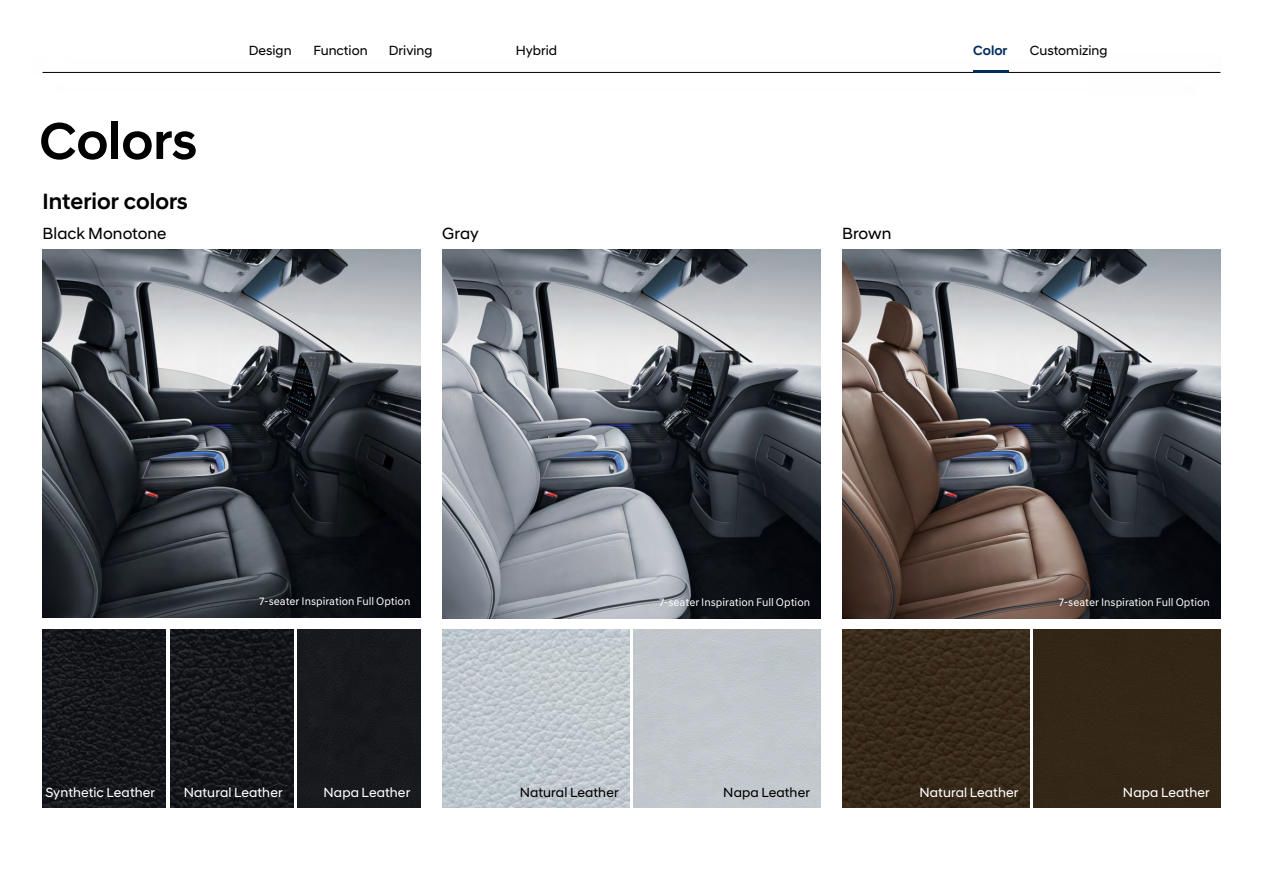
<style>
.page{position:relative;width:1263px;height:893px;background:#fff}
.page>*{position:absolute;margin:0;border:0;box-sizing:border-box;transform-origin:0 0}
.t1{font:52.5px "Hyundai Sans Head KROTF Medium";color:#000}
.t2{font:22.5px "Hyundai Sans Head KROTF Medium";color:#000}
.t3{font:16.5px "Hyundai Sans Head KROTF Regular";letter-spacing:.005em;color:#000}
.t4{font:13.5px "Hyundai Sans Head KROTF Regular";letter-spacing:.01em;color:#fff}
.t5{font:13.5px "Hyundai Sans Head KROTF Regular";color:#000}
.t6{font:13.5px "Hyundai Sans Head KROTF Medium";color:#002b5e}
.t7{font:11.25px "Hyundai Sans Text KROTF Regular";color:#fff}
</style>
<div class="page">
<img style="left:43px;top:629px;width:123px;height:179px">
<img style="left:170px;top:629px;width:123px;height:179px">
<div style="left:298px;top:629px;width:123px;height:179px;background:#17191d"></div>
<img style="left:442px;top:250px;width:379px;height:368px">
<img style="left:442px;top:629px;width:187px;height:179px">
<div style="left:634px;top:629px;width:187px;height:179px;background:#c1c7cc"></div>
<img style="left:842px;top:629px;width:187px;height:179px">
<div style="left:1033px;top:629px;width:187px;height:179px;background:#342617"></div>
<img style="left:842px;top:250px;width:378px;height:368px">
<img style="left:43px;top:250px;width:378px;height:368px">
<hr style="left:43px;top:72px;width:1177px;height:1px;background:#000">
<hr style="left:973px;top:70px;width:35px;height:3px;background:#002b5e">
<h1 class="t1" style="left:39px;top:110px;width:159px">Colors</h1>
<h2 class="t2" style="left:43px;top:187px;width:147px">Interior colors</h2>
<p class="t5" style="left:249px;top:43px;width:44px">Design</p>
<p class="t5" style="left:313px;top:43px;width:56px">Function</p>
<p class="t5" style="left:389px;top:43px;width:45px">Driving</p>
<p class="t5" style="left:516px;top:43px;width:43px">Hybrid</p>
<p class="t6" style="left:973px;top:43px;width:36px">Color</p>
<p class="t5" style="left:1030px;top:43px;width:79px">Customizing</p>
<h3 class="t3" style="left:43px;top:224px;width:125px">Black Monotone</h3>
<h3 class="t3" style="left:442px;top:224px;width:38px">Gray</h3>
<h3 class="t3" style="left:842px;top:224px;width:51px">Brown</h3>
<p class="t7" style="left:259px;top:595px;width:153px">7-seater Inspiration Full Option</p>
<p class="t7" style="left:659px;top:595px;width:153px">7-seater Inspiration Full Option</p>
<p class="t7" style="left:1059px;top:595px;width:153px">7-seater Inspiration Full Option</p>
<p class="t4" style="left:45px;top:784px;width:111px">Synthetic Leather</p>
<p class="t4" style="left:184px;top:784px;width:100px">Natural Leather</p>
<p class="t4" style="left:323px;top:784px;width:88px">Napa Leather</p>
<p class="t5" style="left:520px;top:784px;width:100px">Natural Leather</p>
<p class="t5" style="left:723px;top:784px;width:88px">Napa Leather</p>
<p class="t4" style="left:919px;top:784px;width:100px">Natural Leather</p>
<p class="t4" style="left:1123px;top:784px;width:88px">Napa Leather</p>
</div>
